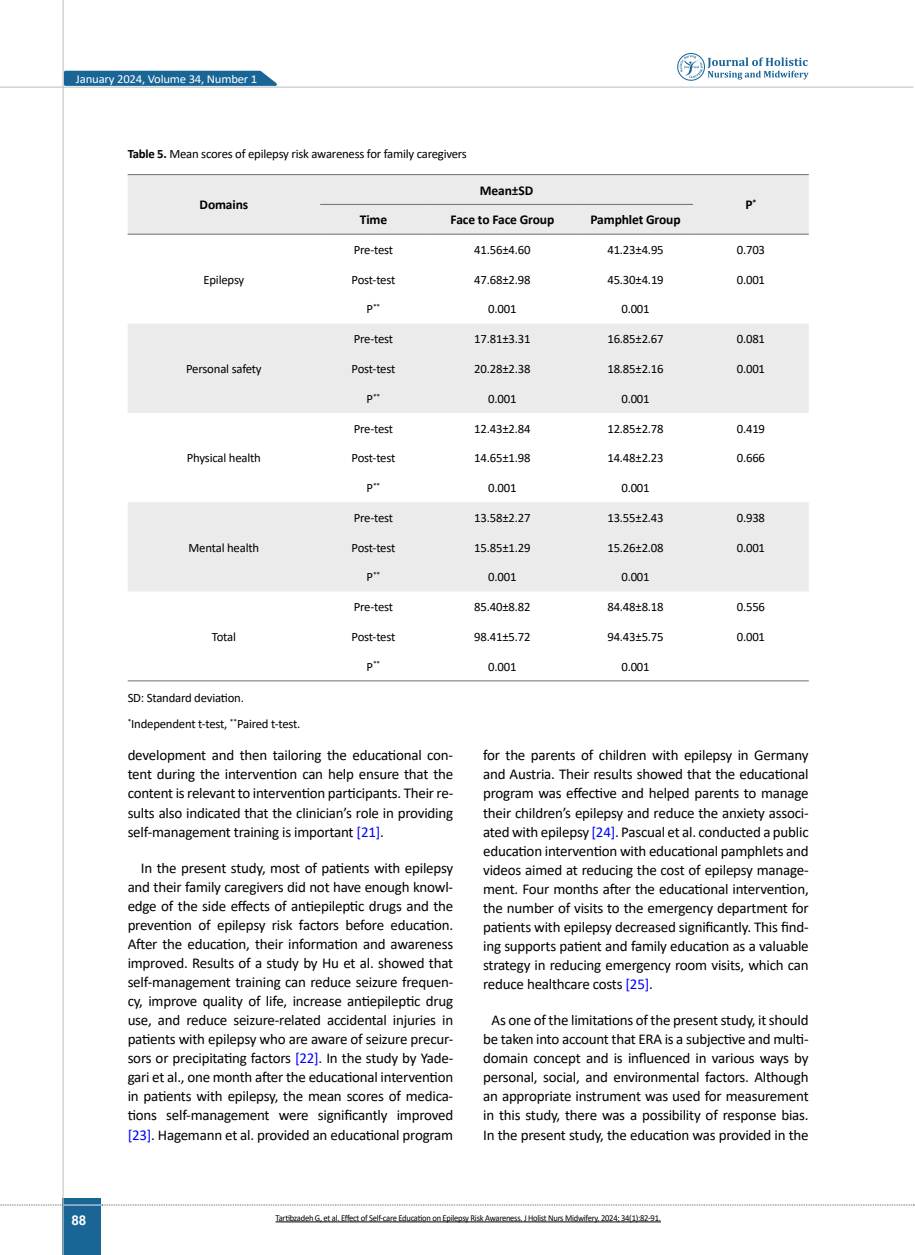
<style>
.page{position:relative;width:915px;height:1255px;background:#fff}
.page>*{position:absolute;margin:0;border:0;box-sizing:border-box;transform-origin:0 0}
.t1{font:15px/19px "Calibri";letter-spacing:-.015em;color:#000;text-align:justify}
.t2{font:700 13.5px "Calibri";letter-spacing:-.01em;color:#000}
.t3{font:700 13.5px "Arial";color:#fff}
.t4{font:12.75px/26.2px "Calibri";letter-spacing:-.015em;color:#000}
.t5{font:12.15px "Calibri";letter-spacing:-.015em;color:#fff;scale:1.05 1}
.t6{font:9px "Calibri";letter-spacing:-.03em;color:#000;scale:.95 1}
.t7{font:7.5px "Calibri";color:#000}
.s1{font-weight:700}
.s2{font-size:12.75px}
.s3{color:#00f}
</style>
<div class="page">
<div style="left:63px;top:1198px;width:38px;height:56px;background:#196596"></div>
<hr style="left:62px;top:0;width:2px;height:1254px;background:#c2c4c6">
<hr style="left:63px;top:1204px;width:38px;height:1px;background:#ebebec">
<svg style="left:0;top:1204px;width:63px;height:1px"></svg>
<svg style="left:102px;top:1204px;width:811px;height:1px"></svg>
<svg style="left:62px;top:69px;width:222px;height:18px;background:#4984ab"></svg>
<svg style="left:677px;top:53px;width:131px;height:28px"></svg>
<hr style="left:0;top:87px;width:913px;height:1px;background:#c2c4c6">
<svg style="left:128px;top:175px;width:680px;height:416px;fill:#ebebec"></svg>
<hr style="left:128px;top:680px;width:192px;height:1px;background:#6d6e71">
<hr style="left:320px;top:680px;width:106px;height:1px;background:#6d6e71">
<hr style="left:426px;top:680px;width:152px;height:1px;background:#6d6e71">
<hr style="left:578px;top:680px;width:114px;height:1px;background:#6d6e71">
<hr style="left:692px;top:680px;width:116px;height:1px;background:#6d6e71">
<hr style="left:128px;top:174px;width:192px;height:1px;background:#6d6e71">
<hr style="left:128px;top:234px;width:192px;height:1px;background:#6d6e71">
<hr style="left:320px;top:174px;width:106px;height:1px;background:#6d6e71">
<hr style="left:426px;top:174px;width:152px;height:1px;background:#6d6e71">
<hr style="left:578px;top:174px;width:114px;height:1px;background:#6d6e71">
<hr style="left:692px;top:174px;width:116px;height:1px;background:#6d6e71">
<hr style="left:692px;top:234px;width:116px;height:1px;background:#6d6e71">
<hr style="left:320px;top:204px;width:106px;height:1px;background:#6d6e71">
<hr style="left:426px;top:204px;width:152px;height:1px;background:#6d6e71">
<hr style="left:578px;top:204px;width:114px;height:1px;background:#6d6e71">
<hr style="left:320px;top:234px;width:106px;height:1px;background:#6d6e71">
<hr style="left:426px;top:234px;width:152px;height:1px;background:#6d6e71">
<hr style="left:578px;top:234px;width:114px;height:1px;background:#6d6e71">
<hr style="left:275px;top:1221px;width:385px;height:1px;background:#000">
<p class="t5" style="left:76px;top:70px;width:174px">January 2024, Volume 34, Number 1</p>
<p class="t4" style="left:128px;top:141px;width:340px"><span class="s1">Table 5.</span> Mean scores of epilepsy risk awareness for family caregivers</p>
<p class="t2" style="left:199px;top:195px;width:50px">Domains</p>
<p class="t2" style="left:479px;top:180px;width:55px">Mean±SD</p>
<p class="t2" style="left:359px;top:210px;width:29px">Time</p>
<p class="t2" style="left:450px;top:210px;width:105px">Face to Face Group</p>
<p class="t2" style="left:590px;top:210px;width:92px">Pamphlet Group</p>
<p class="t2" style="left:745px;top:195px;width:12px">P<sup>*</sup></p>
<p class="t4" style="left:203px;top:266px;width:42px">Epilepsy</p>
<p class="t4" style="left:186px;top:355px;width:77px">Personal safety</p>
<p class="t4" style="left:187px;top:444px;width:76px">Physical health</p>
<p class="t4" style="left:188px;top:534px;width:72px">Mental health</p>
<p class="t4" style="left:212px;top:623px;width:26px">Total</p>
<p class="t4" style="left:128px;top:683px;width:174px">SD: Standard deviation. <sup>*</sup>Independent t-test, <sup>**</sup>Paired t-test.</p>
<p class="t4" style="left:353px;top:236px;width:41px">Pre-test</p>
<p class="t4" style="left:474px;top:236px;width:58px">41.56±4.60</p>
<p class="t4" style="left:607px;top:236px;width:58px">41.23±4.95</p>
<p class="t4" style="left:736px;top:236px;width:30px">0.703</p>
<p class="t4" style="left:351px;top:266px;width:45px">Post-test</p>
<p class="t4" style="left:474px;top:266px;width:58px">47.68±2.98</p>
<p class="t4" style="left:607px;top:266px;width:58px">45.30±4.19</p>
<p class="t4" style="left:736px;top:266px;width:30px">0.001</p>
<p class="t7" style="left:366px;top:301px;width:15px"><span class="s2">P</span>**</p>
<p class="t4" style="left:488px;top:296px;width:30px">0.001</p>
<p class="t4" style="left:621px;top:296px;width:30px">0.001</p>
<p class="t4" style="left:353px;top:325px;width:41px">Pre-test</p>
<p class="t4" style="left:474px;top:325px;width:58px">17.81±3.31</p>
<p class="t4" style="left:607px;top:325px;width:58px">16.85±2.67</p>
<p class="t4" style="left:736px;top:325px;width:30px">0.081</p>
<p class="t4" style="left:351px;top:355px;width:45px">Post-test</p>
<p class="t4" style="left:474px;top:355px;width:58px">20.28±2.38</p>
<p class="t4" style="left:607px;top:355px;width:58px">18.85±2.16</p>
<p class="t4" style="left:736px;top:355px;width:30px">0.001</p>
<p class="t7" style="left:366px;top:391px;width:15px"><span class="s2">P</span>**</p>
<p class="t4" style="left:488px;top:385px;width:30px">0.001</p>
<p class="t4" style="left:621px;top:385px;width:30px">0.001</p>
<p class="t4" style="left:353px;top:415px;width:41px">Pre-test</p>
<p class="t4" style="left:474px;top:415px;width:58px">12.43±2.84</p>
<p class="t4" style="left:607px;top:415px;width:58px">12.85±2.78</p>
<p class="t4" style="left:736px;top:415px;width:30px">0.419</p>
<p class="t4" style="left:351px;top:444px;width:45px">Post-test</p>
<p class="t4" style="left:474px;top:444px;width:58px">14.65±1.98</p>
<p class="t4" style="left:607px;top:444px;width:58px">14.48±2.23</p>
<p class="t4" style="left:736px;top:444px;width:30px">0.666</p>
<p class="t7" style="left:366px;top:480px;width:15px"><span class="s2">P</span>**</p>
<p class="t4" style="left:488px;top:474px;width:30px">0.001</p>
<p class="t4" style="left:621px;top:474px;width:30px">0.001</p>
<p class="t4" style="left:353px;top:504px;width:41px">Pre-test</p>
<p class="t4" style="left:474px;top:504px;width:58px">13.58±2.27</p>
<p class="t4" style="left:607px;top:504px;width:58px">13.55±2.43</p>
<p class="t4" style="left:736px;top:504px;width:30px">0.938</p>
<p class="t4" style="left:351px;top:534px;width:45px">Post-test</p>
<p class="t4" style="left:474px;top:534px;width:58px">15.85±1.29</p>
<p class="t4" style="left:607px;top:534px;width:58px">15.26±2.08</p>
<p class="t4" style="left:736px;top:534px;width:30px">0.001</p>
<p class="t7" style="left:366px;top:569px;width:15px"><span class="s2">P</span>**</p>
<p class="t4" style="left:488px;top:563px;width:30px">0.001</p>
<p class="t4" style="left:621px;top:563px;width:30px">0.001</p>
<p class="t4" style="left:353px;top:593px;width:41px">Pre-test</p>
<p class="t4" style="left:474px;top:593px;width:58px">85.40±8.82</p>
<p class="t4" style="left:607px;top:593px;width:58px">84.48±8.18</p>
<p class="t4" style="left:736px;top:593px;width:30px">0.556</p>
<p class="t4" style="left:351px;top:623px;width:45px">Post-test</p>
<p class="t4" style="left:474px;top:623px;width:58px">98.41±5.72</p>
<p class="t4" style="left:607px;top:623px;width:58px">94.43±5.75</p>
<p class="t4" style="left:736px;top:623px;width:30px">0.001</p>
<p class="t7" style="left:366px;top:658px;width:15px"><span class="s2">P</span>**</p>
<p class="t4" style="left:488px;top:653px;width:30px">0.001</p>
<p class="t4" style="left:621px;top:653px;width:30px">0.001</p>
<p class="t3" style="left:71px;top:1210px;width:17px">88</p>
<p class="t1" style="left:128px;top:745px;width:327px">development and then tailoring the educational con&shy;tent during the intervention can help ensure that the content is relevant to intervention participants. Their re&shy;sults also indicated that the clinician’s role in providing self-management training is important <span class="s3">[21]</span>.</p>
<p class="t1" style="left:128px;top:857px;width:327px;text-indent:13px">In the present study, most of patients with epilepsy and their family caregivers did not have enough knowl&shy;edge of the side effects of antiepileptic drugs and the prevention of epilepsy risk factors before education.<br>After the education, their information and awareness improved. Results of a study by Hu et al. showed that self-management training can reduce seizure frequen&shy;cy, improve quality of life, increase antiepileptic drug use, and reduce seizure-related accidental injuries in patients with epilepsy who are aware of seizure precur&shy;sors or precipitating factors <span class="s3">[22]</span>. In the study by Yade&shy;gari et al., one month after the educational intervention in patients with epilepsy, the mean scores of medica&shy;tions self-management were significantly improved <span class="s3">[23]</span>. Hagemann et al. provided an educational program</p>
<p class="t1" style="left:483px;top:745px;width:327px">for the parents of children with epilepsy in Germany and Austria. Their results showed that the educational program was effective and helped parents to manage their children’s epilepsy and reduce the anxiety associ&shy;ated with epilepsy <span class="s3">[24]</span>. Pascual et al. conducted a public education intervention with educational pamphlets and videos aimed at reducing the cost of epilepsy manage&shy;ment. Four months after the educational intervention, the number of visits to the emergency department for patients with epilepsy decreased significantly. This find&shy;ing supports patient and family education as a valuable strategy in reducing emergency room visits, which can reduce healthcare costs <span class="s3">[25]</span>.</p>
<p class="t1" style="left:483px;top:1010px;width:327px;text-align:center">As one of the limitations of the present study, it should be taken into account that ERA is a subjective and multi&shy;domain concept and is influenced in various ways by personal, social, and environmental factors. Although an appropriate instrument was used for measurement in this study, there was a possibility of response bias.<br>In the present study, the education was provided in the</p>
<p class="t6" style="left:275px;top:1211px;width:407px">Tartibzadeh G, et al. Effect of Self-care Education on Epilepsy Risk Awareness. J Holist Nurs Midwifery. 2024; 34(1):82-91.</p>
</div>
